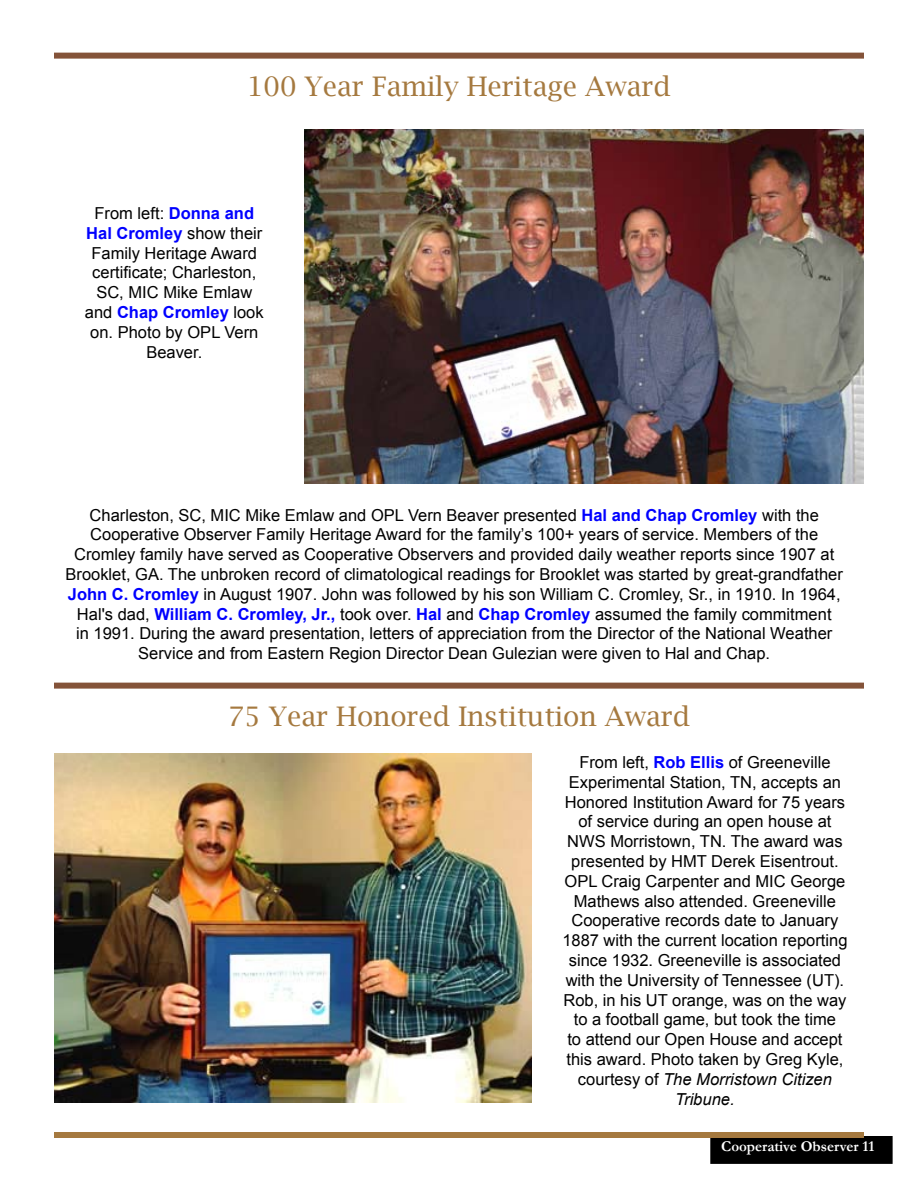
<style>
.page{position:relative;width:918px;height:1188px;background:#fff}
.page>*{position:absolute;margin:0;border:0;box-sizing:border-box;transform-origin:0 0}
.t1{font:27px "Lucida Bright";color:#a5793f}
.t2{font:16.5px/19.8px "Arial";color:#000;text-align:center}
.t3{font:700 15px "Garamond";color:#fff}
.s1{font-weight:700;color:#00f}
.s2{font-style:italic}
</style>
<div class="page">
<div style="left:711px;top:1137px;width:181px;height:26px;background:#000"></div>
<div style="left:710px;top:1136px;width:183px;height:28px;border:2px solid #000"></div>
<div style="left:54px;top:1132px;width:810px;height:6px;background:#a5793f"></div>
<div style="left:54px;top:53px;width:810px;height:6px;background:#845339"></div>
<img style="left:304px;top:129px;width:560px;height:355px">
<img style="left:54px;top:753px;width:478px;height:350px">
<div style="left:54px;top:683px;width:810px;height:6px;background:#845339"></div>
<h1 class="t1" style="left:247px;top:71px;width:425px">100 Year Family Heritage Award</h1>
<p class="t2" style="left:85px;top:203px;width:180px">From left: <span class="s1">Donna and<br>Hal Cromley</span> show their<br>Family Heritage Award certificate; Charleston,<br>SC, MIC Mike Emlaw and <span class="s1">Chap Cromley</span> look on. Photo by OPL Vern<br>Beaver.</p>
<p class="t2" style="left:66px;top:505px;width:779px">Charleston, SC, MIC Mike Emlaw and OPL Vern Beaver presented <span class="s1">Hal and Chap Cromley</span> with the Cooperative Observer Family Heritage Award for the family’s 100+ years of service. Members of the Cromley family have served as Cooperative Observers and provided daily weather reports since 1907 at Brooklet, GA. The unbroken record of climatological readings for Brooklet was started by great-grandfather <span class="s1">John C. Cromley</span> in August 1907. John was followed by his son William C. Cromley, Sr., in 1910. In 1964, Hal's dad, <span class="s1">William C. Cromley, Jr.,</span> took over. <span class="s1">Hal</span> and <span class="s1">Chap Cromley</span> assumed the family commitment<br>in 1991. During the award presentation, letters of appreciation from the Director of the National Weather Service and from Eastern Region Director Dean Gulezian were given to Hal and Chap.</p>
<h1 class="t1" style="left:228px;top:701px;width:464px">75 Year Honored Institution Award</h1>
<p class="t2" style="left:562px;top:752px;width:287px">From left, <span class="s1">Rob Ellis</span> of Greeneville Experimental Station, TN, accepts an Honored Institution Award for 75 years of service during an open house at NWS Morristown, TN. The award was presented by HMT Derek Eisentrout.<br>OPL Craig Carpenter and MIC George Mathews also attended. Greeneville Cooperative records date to January 1887 with the current location reporting since 1932. Greeneville is associated with the University of Tennessee (UT).<br>Rob, in his UT orange, was on the way to a football game, but took the time<br>to attend our Open House and accept this award. Photo taken by Greg Kyle, courtesy of <span class="s2">The Morristown Citizen Tribune.</span></p>
<p class="t3" style="left:721px;top:1136px;width:155px">Cooperative Observer 11</p>
</div>
